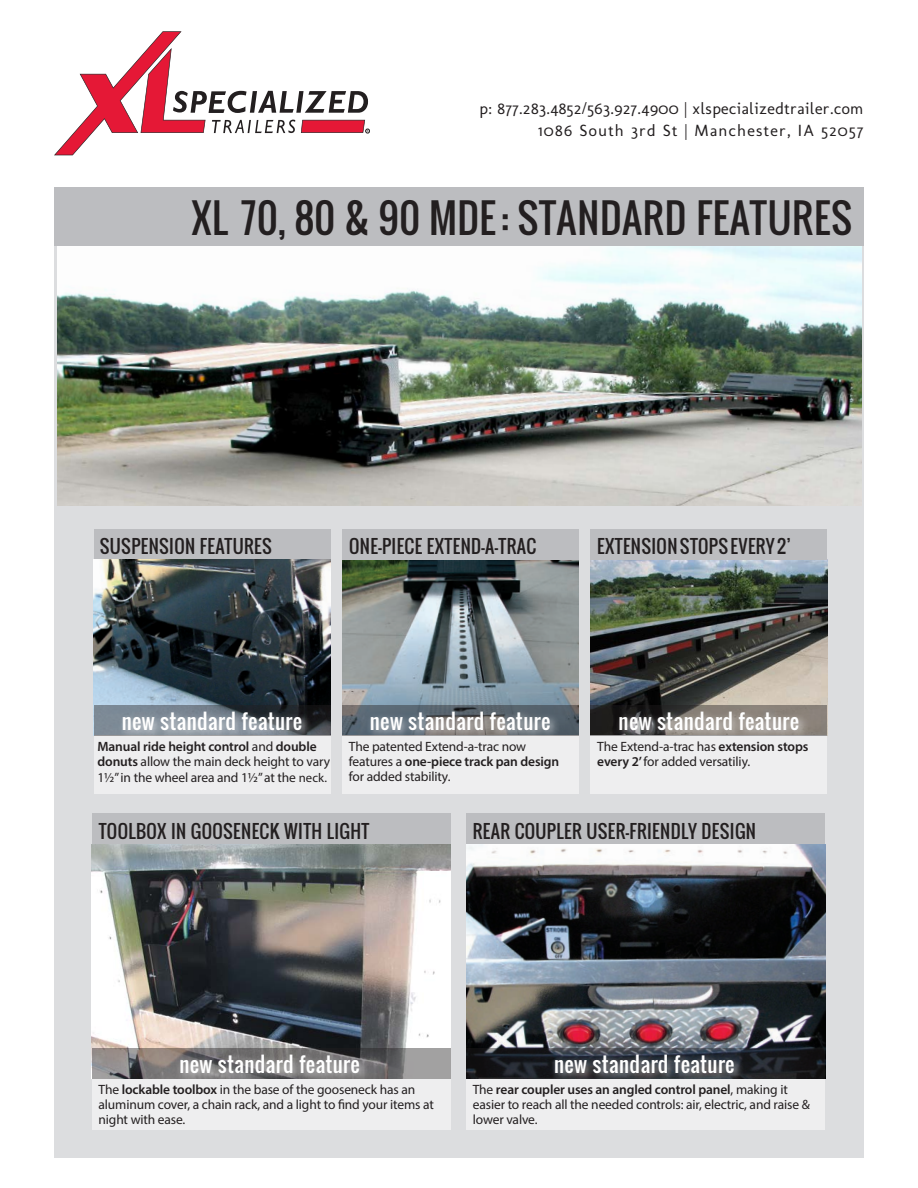
<style>
.page{position:relative;width:918px;height:1188px;background:#fff}
.page>*{position:absolute;margin:0;border:0;box-sizing:border-box;transform-origin:0 0}
.t1{font:39px "Oswald";letter-spacing:.02em;color:#231f20}
.t2{font:20.7px "Oswald";letter-spacing:.02em;color:#fff}
.t3{font:18px "Oswald";letter-spacing:.02em;color:#231f20}
.t4{font:16.5px "Molengo";letter-spacing:.025em;color:#231f20}
.t5{font:16.5px "Molengo";letter-spacing:.075em;color:#231f20}
.t6{font:13.5px/15px "Myriad Pro";letter-spacing:-.01em;color:#231f20}
.t7{font:600 13.5px/15px "Myriad Pro";letter-spacing:-.01em;color:#231f20}
.t8{font:3.3px "Gill Sans";color:#231f20}
.s1{font-weight:400}
.s2{font-size:12.75px}
.s3{font-weight:600}
</style>
<div class="page">
<div style="left:54px;top:188px;width:810px;height:970px;background:#dcdddf"></div>
<img style="left:57px;top:246px;width:804px;height:259px">
<img style="left:342px;top:560px;width:237px;height:175px">
<div style="left:342px;top:529px;width:237px;height:31px;background:#bcbdc0"></div>
<img style="left:591px;top:560px;width:236px;height:145px">
<div style="left:591px;top:529px;width:236px;height:31px;background:#bcbdc0"></div>
<div style="left:342px;top:735px;width:237px;height:59px;background:#eeeeef"></div>
<div style="left:591px;top:735px;width:236px;height:59px;background:#eeeeef"></div>
<img style="left:92px;top:844px;width:358px;height:204px">
<div style="left:92px;top:814px;width:358px;height:30px;background:#bcbdc0"></div>
<div style="left:92px;top:1079px;width:358px;height:51px;background:#eeeeef"></div>
<img style="left:467px;top:844px;width:358px;height:204px">
<div style="left:467px;top:814px;width:358px;height:30px;background:#bcbdc0"></div>
<div style="left:467px;top:1079px;width:358px;height:51px;background:#eeeeef"></div>
<div style="left:54px;top:188px;width:810px;height:58px;background:#bcbdc0"></div>
<div style="left:94px;top:529px;width:236px;height:31px;background:#bcbdc0"></div>
<img style="left:94px;top:560px;width:236px;height:145px">
<div style="left:94px;top:735px;width:236px;height:59px;background:#eeeeef"></div>
<svg style="left:94px;top:705px;width:236px;height:30px;background:#576068"></svg>
<div style="left:118px;top:707px;width:195px;height:34px;background:#fff;opacity:.64"></div>
<svg style="left:92px;top:1048px;width:358px;height:31px;background:#817e7d"></svg>
<div style="left:175px;top:1051px;width:195px;height:33px;background:#fff;opacity:.64"></div>
<svg style="left:467px;top:1048px;width:358px;height:31px;background:#202227"></svg>
<div style="left:550px;top:1051px;width:195px;height:33px;background:#fff;opacity:.64"></div>
<svg style="left:342px;top:705px;width:236px;height:30px;background:#58636b"></svg>
<div style="left:366px;top:707px;width:195px;height:34px;background:#fff;opacity:.64"></div>
<svg style="left:591px;top:705px;width:236px;height:30px;background:#4e4a46"></svg>
<div style="left:615px;top:707px;width:195px;height:34px;background:#fff;opacity:.64"></div>
<svg style="left:54px;top:31px;width:316px;height:124px"></svg>
<p class="t8" style="left:367px;top:129px;width:4px">R</p>
<p class="t4" style="left:480px;top:98px;width:386px">p: 877.283.4852/563.927.4900 | xlspecializedtrailer.com</p>
<p class="t5" style="left:538px;top:121px;width:327px">1086 South 3rd St | Manchester, IA 52057</p>
<p class="t1" style="left:192px;top:188px;width:662px">XL 70, 80 &amp; 90 MDE : STANDARD FEATURES</p>
<p class="t3" style="left:100px;top:533px;width:173px">SUSPENSION FEATURES</p>
<p class="t3" style="left:349px;top:533px;width:188px">ONE-PIECE EXTEND-A-TRAC</p>
<p class="t3" style="left:597px;top:533px;width:195px">EXTENSION STOPS EVERY 2’</p>
<p class="t2" style="left:122px;top:705px;width:182px">new standard feature</p>
<p class="t7" style="left:98px;top:739px;width:234px">Manual ride height control <span class="s1">and</span> double donuts <span class="s1">allow the main deck height to vary</span></p>
<p class="t6" style="left:98px;top:770px;width:231px">11/2” in the wheel area and 11/2” at the <span class="s2">neck.</span></p>
<p class="t2" style="left:370px;top:705px;width:182px">new standard feature</p>
<p class="t2" style="left:619px;top:705px;width:182px">new standard feature</p>
<p class="t6" style="left:349px;top:739px;width:212px">The patented Extend-a-trac now features a <span class="s3">one-piece track pan design </span>for added stability.</p>
<p class="t6" style="left:597px;top:739px;width:213px">The Extend-a-trac has <span class="s3">extension stops every 2’</span> for added versatiliy.</p>
<p class="t3" style="left:99px;top:817px;width:272px">TOOLBOX IN GOOSENECK WITH LIGHT</p>
<p class="t3" style="left:473px;top:817px;width:285px">REAR COUPLER USER-FRIENDLY DESIGN</p>
<p class="t2" style="left:179px;top:1049px;width:182px">new standard feature</p>
<p class="t2" style="left:554px;top:1049px;width:182px">new standard feature</p>
<p class="t6" style="left:99px;top:1081px;width:337px">The <span class="s3">lockable toolbox</span> in the base of the gooseneck has an aluminum cover, a chain rack, and a light to find your items at night with ease.</p>
<p class="t6" style="left:473px;top:1081px;width:339px">The <span class="s3">rear coupler uses an angled control panel</span>, making it easier to reach all the needed controls: air, electric, and raise &amp; lower valve.</p>
</div>
